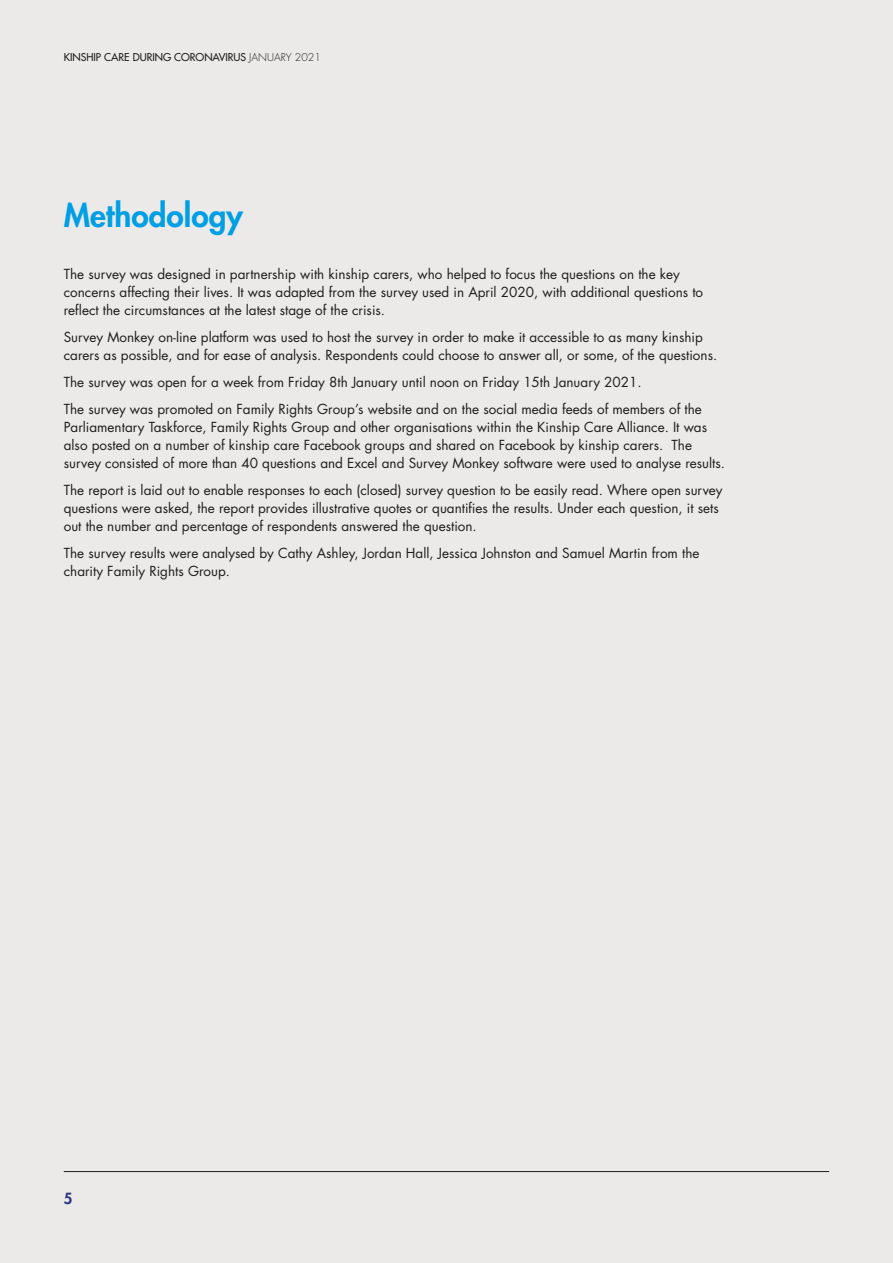
<style>
.page{position:relative;width:893px;height:1263px;background:#ece9e9}
.page>*{position:absolute;margin:0;border:0;box-sizing:border-box;transform-origin:0 0}
.t1{font:800 31.5px "Futura";color:#009fe3}
.t2{font:800 15px "Futura";color:#283583}
.t3{font:13.5px/18px "Futura";color:#1d1d1b}
.t4{font:10.5px "Futura";color:#1d1d1b}
.s1{font-weight:300}
</style>
<div class="page">
<hr style="left:64px;top:1171px;width:765px;height:1px;background:#1d1d1b">
<p class="t4" style="left:64px;top:51px;width:259px">KINSHIP CARE DURING CORONAVIRUS <span class="s1">JANUARY 2021</span></p>
<h1 class="t1" style="left:64px;top:196px;width:180px">Methodology</h1>
<p class="t3" style="left:64px;top:266px;width:641px">The survey was designed in partnership with kinship carers, who helped to focus the questions on the key concerns affecting their lives. It was adapted from the survey used in April 2020, with additional questions to reflect the circumstances at the latest stage of the crisis.</p>
<p class="t3" style="left:64px;top:329px;width:655px">Survey Monkey on-line platform was used to host the survey in order to make it accessible to as many kinship carers as possible, and for ease of analysis. Respondents could choose to answer all, or some, of the questions.</p>
<p class="t3" style="left:64px;top:369px;width:640px;line-height:27px">The survey was open for a week from Friday 8th January until noon on Friday 15th January 2021.<br>The survey was promoted on Family Rights Group’s website and on the social media feeds of members of the</p>
<p class="t3" style="left:64px;top:419px;width:663px">Parliamentary Taskforce, Family Rights Group and other organisations within the Kinship Care Alliance. It was also posted on a number of kinship care Facebook groups and shared on Facebook by kinship carers. The survey consisted of more than 40 questions and Excel and Survey Monkey software were used to analyse results.</p>
<p class="t3" style="left:64px;top:482px;width:660px">The report is laid out to enable responses to each (closed) survey question to be easily read. Where open survey questions were asked, the report provides illustrative quotes or quantifies the results. Under each question, it sets out the number and percentage of respondents answered the question.</p>
<p class="t3" style="left:64px;top:545px;width:637px">The survey results were analysed by Cathy Ashley, Jordan Hall, Jessica Johnston and Samuel Martin from the charity Family Rights Group.</p>
<p class="t2" style="left:64px;top:1189px;width:10px">5</p>
</div>
